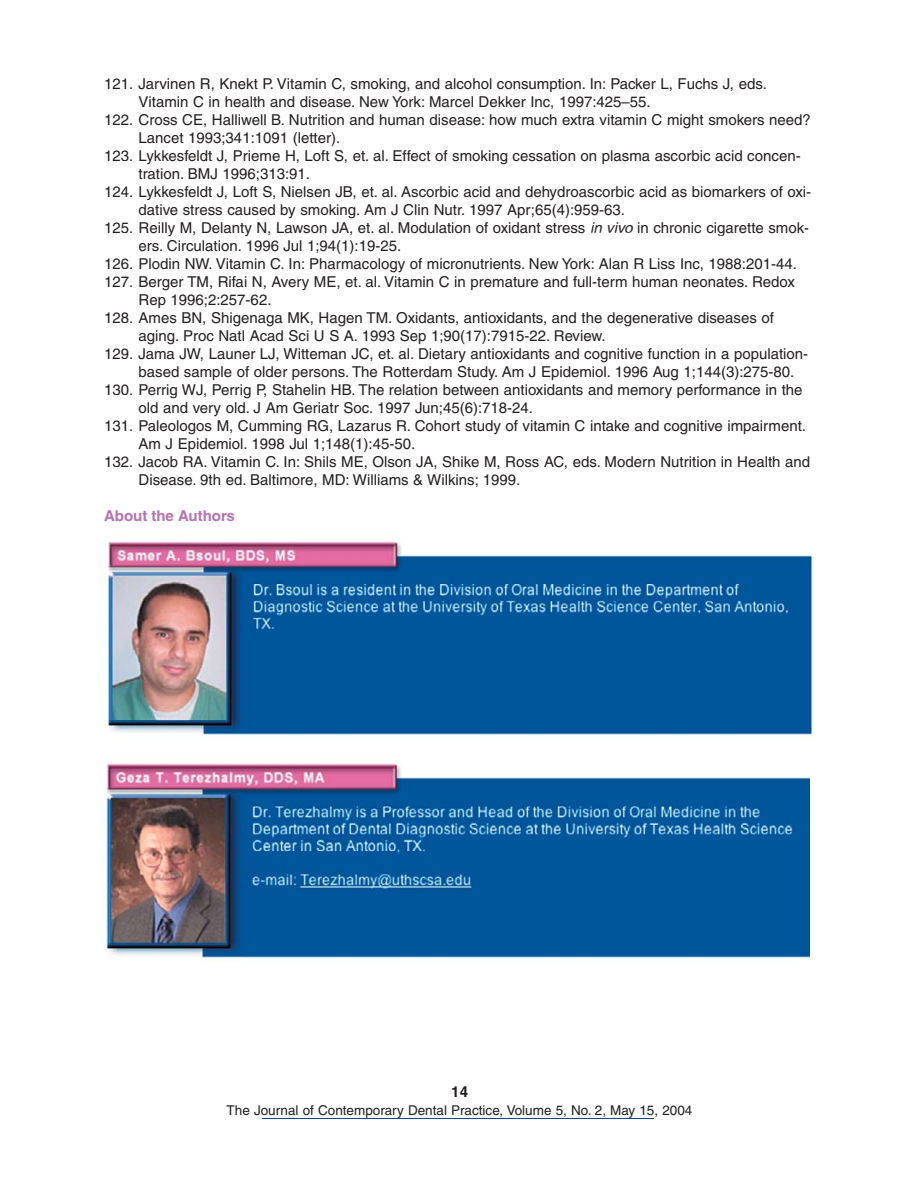
<style>
.page{position:relative;width:918px;height:1188px;background:#fff}
.page>*{position:absolute;margin:0;border:0;box-sizing:border-box;transform-origin:0 0}
.t1{font:15px "Helvetica";color:#231f1f}
.t2{font:700 15px "Helvetica";color:#b673ad}
.t3{font:700 15px "Helvetica";color:#231f1f}
.t4{font:13.5px "Helvetica";color:#231f1f}
.s1{font-style:italic}
</style>
<div class="page">
<hr style="left:262px;top:1119px;width:392px;height:1px;background:#19448d">
<img style="left:107px;top:540px;width:707px;height:196px">
<img style="left:106px;top:763px;width:703px;height:196px">
<p class="t1" style="left:104px;top:78px;width:664px">121. Jarvinen R, Knekt P. Vitamin C, smoking, and alcohol consumption. In: Packer L, Fuchs J, eds.</p>
<p class="t1" style="left:139px;top:96px;width:514px">Vitamin C in health and disease. New York: Marcel Dekker Inc, 1997:425–55.</p>
<p class="t1" style="left:104px;top:114px;width:708px">122. Cross CE, Halliwell B. Nutrition and human disease: how much extra vitamin C might smokers need?</p>
<p class="t1" style="left:139px;top:132px;width:203px">Lancet 1993;341:1091 (letter).</p>
<p class="t1" style="left:104px;top:150px;width:698px">123. Lykkesfeldt J, Prieme H, Loft S, et. al. Effect of smoking cessation on plasma ascorbic acid concen-</p>
<p class="t1" style="left:139px;top:168px;width:173px">tration. BMJ 1996;313:91.</p>
<p class="t1" style="left:104px;top:186px;width:709px">124. Lykkesfeldt J, Loft S, Nielsen JB, et. al. Ascorbic acid and dehydroascorbic acid as biomarkers of oxi-</p>
<p class="t1" style="left:139px;top:204px;width:488px">dative stress caused by smoking. Am J Clin Nutr. 1997 Apr;65(4):959-63.</p>
<p class="t1" style="left:104px;top:222px;width:707px">125. Reilly M, Delanty N, Lawson JA, et. al. Modulation of oxidant stress <span class="s1">in vivo</span> in chronic cigarette smok-</p>
<p class="t1" style="left:139px;top:240px;width:264px">ers. Circulation. 1996 Jul 1;94(1):19-25.</p>
<p class="t1" style="left:104px;top:258px;width:694px">126. Plodin NW. Vitamin C. In: Pharmacology of micronutrients. New York: Alan R Liss Inc, 1988:201-44.</p>
<p class="t1" style="left:104px;top:276px;width:692px">127. Berger TM, Rifai N, Avery ME, et. al. Vitamin C in premature and full-term human neonates. Redox</p>
<p class="t1" style="left:139px;top:294px;width:135px">Rep 1996;2:257-62.</p>
<p class="t1" style="left:104px;top:312px;width:672px">128. Ames BN, Shigenaga MK, Hagen TM. Oxidants, antioxidants, and the degenerative diseases of</p>
<p class="t1" style="left:139px;top:330px;width:469px">aging. Proc Natl Acad Sci U S A. 1993 Sep 1;90(17):7915-22. Review.</p>
<p class="t1" style="left:104px;top:348px;width:706px">129. Jama JW, Launer LJ, Witteman JC, et. al. Dietary antioxidants and cognitive function in a population-</p>
<p class="t1" style="left:139px;top:366px;width:657px">based sample of older persons. The Rotterdam Study. Am J Epidemiol. 1996 Aug 1;144(3):275-80.</p>
<p class="t1" style="left:104px;top:384px;width:700px">130. Perrig WJ, Perrig P, Stahelin HB. The relation between antioxidants and memory performance in the</p>
<p class="t1" style="left:139px;top:402px;width:396px">old and very old. J Am Geriatr Soc. 1997 Jun;45(6):718-24.</p>
<p class="t1" style="left:104px;top:420px;width:704px">131. Paleologos M, Cumming RG, Lazarus R. Cohort study of vitamin C intake and cognitive impairment.</p>
<p class="t1" style="left:139px;top:438px;width:278px">Am J Epidemiol. 1998 Jul 1;148(1):45-50.</p>
<p class="t1" style="left:104px;top:456px;width:708px">132. Jacob RA. Vitamin C. In: Shils ME, Olson JA, Shike M, Ross AC, eds. Modern Nutrition in Health and</p>
<p class="t1" style="left:139px;top:474px;width:383px">Disease. 9th ed. Baltimore, MD: Williams &amp; Wilkins; 1999.</p>
<p class="t2" style="left:104px;top:510px;width:132px">About the Authors</p>
<p class="t3" style="left:451px;top:1086px;width:18px">14</p>
<p class="t4" style="left:227px;top:1105px;width:467px">The Journal of Contemporary Dental Practice, Volume 5, No. 2, May 15, 2004</p>
</div>
